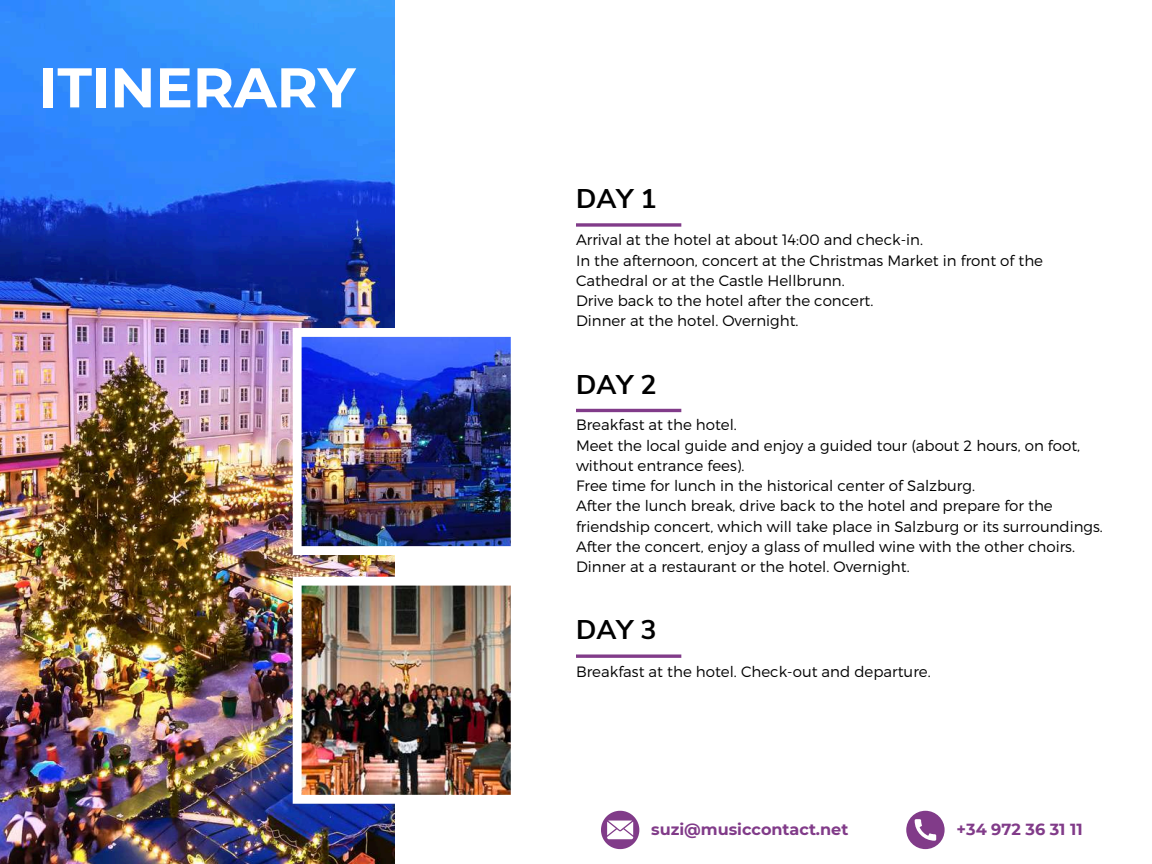
<style>
.page{position:relative;width:1152px;height:864px;background:#fff}
.page>*{position:absolute;margin:0;border:0;box-sizing:border-box;transform-origin:0 0}
.t1{font:700 55.8px "Montserrat";color:#fff}
.t2{font:700 27px "Nunito Sans";color:#000}
.t3{font:700 16.05px "Montserrat";color:#813b89}
.t4{font:300 15px/20.2px "Montserrat";color:#000}
</style>
<div class="page">
<img style="left:0;top:0;width:395px;height:864px">
<img style="left:293px;top:577px;width:218px;height:227px">
<img style="left:293px;top:328px;width:218px;height:227px">
<svg style="left:906px;top:811px;width:39px;height:38px"></svg>
<svg style="left:601px;top:811px;width:38px;height:38px"></svg>
<svg style="left:576px;top:223px;width:105px;height:4px"></svg>
<hr style="left:576px;top:409px;width:105px;height:3px;background:#813b89">
<svg style="left:576px;top:654px;width:105px;height:4px"></svg>
<h1 class="t1" style="left:39px;top:53px;width:318px">ITINERARY</h1>
<h2 class="t2" style="left:576px;top:181px;width:82px">DAY 1</h2>
<p class="t4" style="left:576px;top:229px;width:469px">Arrival at the hotel at about 14:00 and check-in.<br>In the afternoon, concert at the Christmas Market in front of the Cathedral or at the Castle Hellbrunn.<br>Drive back to the hotel after the concert.<br>Dinner at the hotel. Overnight.</p>
<h2 class="t2" style="left:576px;top:366px;width:82px">DAY 2</h2>
<p class="t4" style="left:576px;top:414px;width:528px">Breakfast at the hotel.<br>Meet the local guide and enjoy a guided tour (about 2 hours, on foot, without entrance fees).<br>Free time for lunch in the historical center of Salzburg.<br>After the lunch break, drive back to the hotel and prepare for the friendship concert, which will take place in Salzburg or its surroundings.<br>After the concert, enjoy a glass of mulled wine with the other choirs.<br>Dinner at a restaurant or the hotel. Overnight.</p>
<h2 class="t2" style="left:576px;top:612px;width:82px">DAY 3</h2>
<p class="t4" style="left:576px;top:660px;width:356px">Breakfast at the hotel. Check-out and departure.</p>
<p class="t3" style="left:651px;top:820px;width:199px">suzi@musiccontact.net</p>
<p class="t3" style="left:957px;top:820px;width:128px">+34 972 36 31 11</p>
</div>
